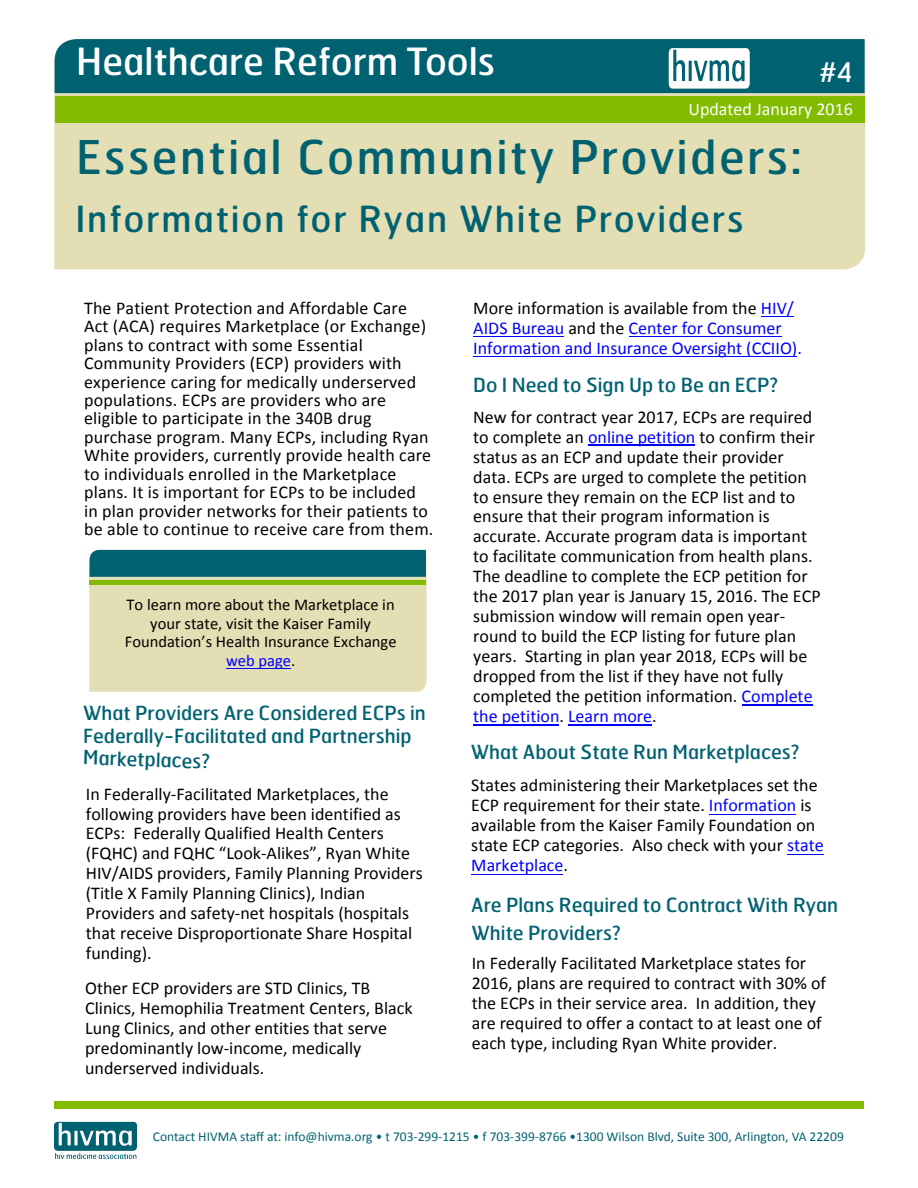
<style>
.page{position:relative;width:918px;height:1188px;background:#fff}
.page>*{position:absolute;margin:0;border:0;box-sizing:border-box;transform-origin:0 0}
.t1{font:46.5px "Hermes";letter-spacing:.05em;color:#006271}
.t2{font:37.5px "Hermes";color:#fff}
.t3{font:36px "Hermes";letter-spacing:.05em;color:#006271}
.t4{font:27px "Hermes";color:#fff}
.t5{font:19.5px/23.4px "Hermes";color:#006271}
.t6{font:18px/20px "Calibri";color:#000}
.t7{font:18px/20px "Calibri";color:#00f}
.t8{font:18px "Calibri";color:#fff}
.t9{font:16.5px/18.5px "Calibri";color:#000;text-align:center}
.t10{font:13.5px "Calibri";color:#006271}
.s1{color:#000}
.s2{color:#00f}
</style>
<div class="page">
<div style="left:89px;top:555px;width:338px;height:137px;background:#e4deb4"></div>
<div style="left:54px;top:56px;width:811px;height:213px;background:#e4deb4"></div>
<hr style="left:474px;top:356px;width:323px;height:1px;background:#00f">
<hr style="left:629px;top:336px;width:153px;height:1px;background:#00f">
<hr style="left:474px;top:336px;width:90px;height:1px;background:#00f">
<hr style="left:761px;top:316px;width:33px;height:1px;background:#00f">
<svg style="left:54px;top:1122px;width:83px;height:37px"></svg>
<div style="left:54px;top:1101px;width:810px;height:7px;background:#82bc00"></div>
<div style="left:55px;top:96px;width:810px;height:27px;background:#82bc00"></div>
<hr style="left:226px;top:668px;width:65px;height:1px;background:#00f">
<div style="left:90px;top:580px;width:336px;height:5px;background:#82bc00"></div>
<div style="left:55px;top:39px;width:810px;height:54px;background:#006271"></div>
<svg style="left:669px;top:48px;width:81px;height:41px"></svg>
<div style="left:89px;top:550px;width:337px;height:27px;background:#006271"></div>
<hr style="left:472px;top:874px;width:91px;height:1px;background:#00f">
<hr style="left:787px;top:854px;width:37px;height:1px;background:#00f">
<hr style="left:709px;top:814px;width:87px;height:1px;background:#00f">
<hr style="left:568px;top:724px;width:84px;height:1px;background:#00f">
<hr style="left:473px;top:724px;width:86px;height:1px;background:#00f">
<hr style="left:742px;top:704px;width:70px;height:1px;background:#00f">
<hr style="left:588px;top:445px;width:107px;height:1px;background:#00f">
<h2 class="t2" style="left:76px;top:39px;width:420px">Healthcare Reform Tools</h2>
<h3 class="t4" style="left:820px;top:56px;width:35px">#4</h3>
<p class="t8" style="left:688px;top:97px;width:166px">Updated January 2016</p>
<h1 class="t1" style="left:76px;top:129px;width:727px">Essential Community Providers:</h1>
<h3 class="t3" style="left:75px;top:197px;width:670px">Information for Ryan White Providers</h3>
<p class="t6" style="left:84px;top:299px;width:351px;line-height:18.5px">The Patient Protection and Affordable Care Act (ACA) requires Marketplace (or Exchange) plans to contract with some Essential Community Providers (ECP) providers with experience caring for medically underserved populations. ECPs are providers who are eligible to participate in the 340B drug purchase program. Many ECPs, including Ryan White providers, currently provide health care to individuals enrolled in the Marketplace plans. It is important for ECPs to be included in plan provider networks for their patients to be able to continue to receive care from them.</p>
<p class="t7" style="left:473px;top:298px;width:330px"><span class="s1">More information is available from the</span> HIV/<br>AIDS Bureau <span class="s1">and the</span> Center for Consumer<br>Information and Insurance Oversight (CCIIO).</p>
<p class="t5" style="left:473px;top:373px;width:307px">Do I Need to Sign Up to Be an ECP?</p>
<p class="t6" style="left:473px;top:407px;width:349px">New for contract year 2017, ECPs are required to complete an <span class="s2">online petition</span> to confirm their status as an ECP and update their provider data. ECPs are urged to complete the petition to ensure they remain on the ECP list and to ensure that their program information is accurate. Accurate program data is important to facilitate communication from health plans.<br>The deadline to complete the ECP petition for the 2017 plan year is January 15, 2016. The ECP submission window will remain open year&shy;round to build the ECP listing for future plan years. Starting in plan year 2018, ECPs will be dropped from the list if they have not fully completed the petition information. <span class="s2">Complete the petition</span>. <span class="s2">Learn more</span>.</p>
<p class="t9" style="left:125px;top:596px;width:273px">To learn more about the Marketplace in your state, visit the Kaiser Family<br>Foundation’s Health Insurance Exchange <span class="s2">web page</span>.</p>
<p class="t5" style="left:83px;top:701px;width:344px">What Providers Are Considered ECPs in<br>Federally-Facilitated and Partnership</p>
<p class="t5" style="left:84px;top:746px;width:129px;rotate:2deg">Marketplaces?</p>
<p class="t6" style="left:86px;top:784px;width:338px">In Federally-Facilitated Marketplaces, the following providers have been identified as ECPs: Federally Qualified Health Centers (FQHC) and FQHC “Look-Alikes”, Ryan White HIV/AIDS providers, Family Planning Providers (Title X Family Planning Clinics), Indian Providers and safety-net hospitals (hospitals that receive Disproportionate Share Hospital funding).</p>
<p class="t6" style="left:471px;top:775px;width:354px">States administering their Marketplaces set the ECP requirement for their state. <span class="s2">Information</span> is available from the Kaiser Family Foundation on state ECP categories. Also check with your <span class="s2">state Marketplace</span>.</p>
<p class="t5" style="left:471px;top:741px;width:330px">What About State Run Marketplaces?</p>
<p class="t5" style="left:471px;top:894px;width:368px">Are Plans Required to Contract With Ryan</p>
<p class="t5" style="left:472px;top:921px;width:151px">White Providers?</p>
<p class="t6" style="left:472px;top:953px;width:356px">In Federally Facilitated Marketplace states for 2016, plans are required to contract with 30% of the ECPs in their service area. In addition, they are required to offer a contact to at least one of each type, including Ryan White provider.</p>
<p class="t6" style="left:85px;top:979px;width:329px">Other ECP providers are STD Clinics, TB Clinics, Hemophilia Treatment Centers, Black Lung Clinics, and other entities that serve predominantly low-income, medically underserved individuals.</p>
<p class="t10" style="left:153px;top:1128px;width:692px">Contact HIVMA staff at: info@hivma.org • t 703-299-1215 • f 703-399-8766 •1300 Wilson Blvd, Suite 300, Arlington, VA 22209</p>
</div>
